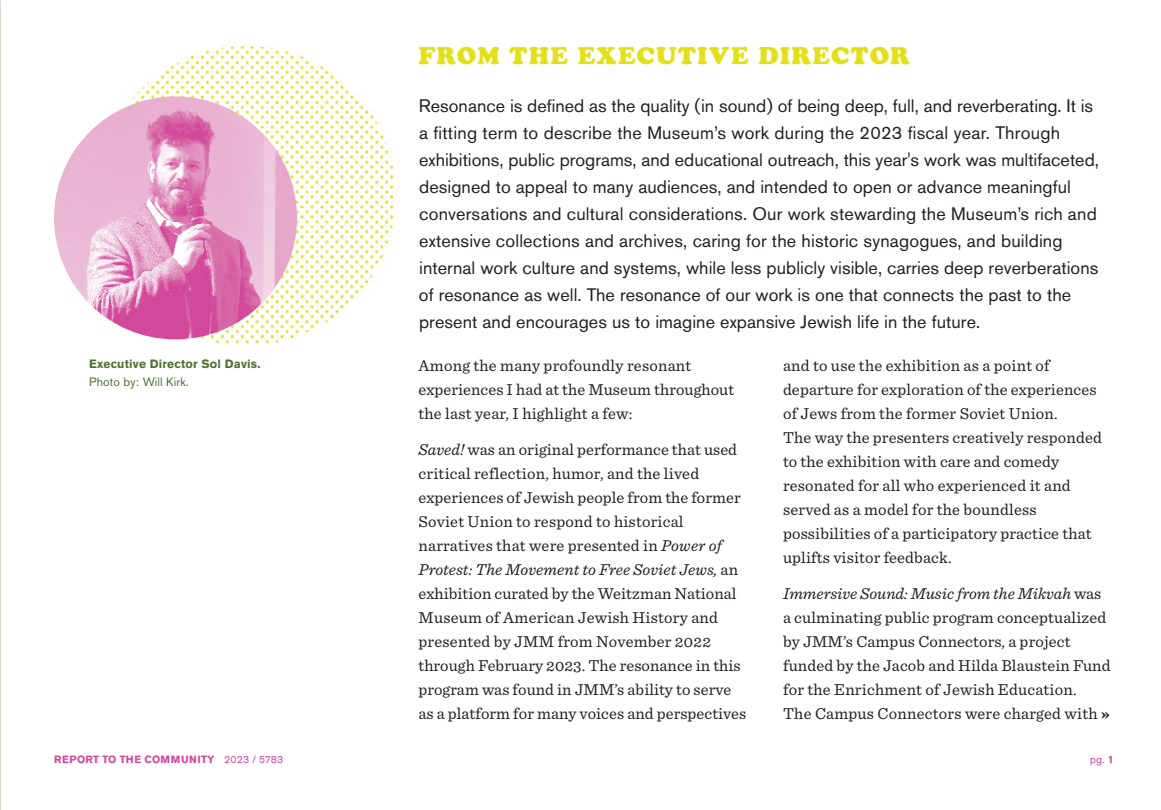
<style>
.page{position:relative;width:1161px;height:810px;background:#fff}
.page>*{position:absolute;margin:0;border:0;box-sizing:border-box;transform-origin:0 0}
.t1{font:24px "Cooper Black Std";letter-spacing:.055em;color:#e2e119}
.t2{font:18px/27px "Akzidenz Grotesk Std";letter-spacing:.005em;color:#231f20}
.t3{font:16.5px/24px "Sentinel";letter-spacing:.01em;color:#231f20}
.t4{font:700 12px "Akzidenz Grotesk Std";letter-spacing:.015em;color:#4e7133}
.t5{font:12px "Akzidenz Grotesk Std";letter-spacing:.015em;color:#4e7133}
.t6{font:700 10.5px "Akzidenz Grotesk Std";letter-spacing:.025em;color:#d2489a}
.t7{font:10.5px "Akzidenz Grotesk Std";color:#d2489a}
.s1{font-style:italic}
.s2{font-weight:700}
.s3{font-weight:400}
</style>
<div class="page">
<img style="left:69px;top:45px;width:327px;height:299px">
<img style="left:54px;top:96px;width:243px;height:243px;border-radius:122px">
<h1 class="t1" style="left:418px;top:41px;width:493px">FROM THE EXECUTIVE DIRECTOR</h1>
<p class="t4" style="left:89px;top:357px;width:173px">Executive Director Sol Davis.</p>
<p class="t5" style="left:89px;top:375px;width:101px">Photo by: Will Kirk.</p>
<p class="t2" style="left:419px;top:92px;width:682px">Resonance is defined as the quality (in sound) of being deep, full, and reverberating. It is a fitting term to describe the Museum’s work during the 2023 fiscal year. Through exhibitions, public programs, and educational outreach, this year's work was multifaceted, designed to appeal to many audiences, and intended to open or advance meaningful conversations and cultural considerations. Our work stewarding the Museum’s rich and extensive collections and archives, caring for the historic synagogues, and building internal work culture and systems, while less publicly visible, carries deep reverberations of resonance as well. The resonance of our work is one that connects the past to the present and encourages us to imagine expansive Jewish life in the future.</p>
<p class="t3" style="left:418px;top:353px;width:317px">Among the many profoundly resonant experiences I had at the Museum throughout the last year, I highlight a few:</p>
<p class="t3" style="left:418px;top:437px;width:329px"><span class="s1">Saved!</span> was an original performance that used critical reflection, humor, and the lived experiences of Jewish people from the former Soviet Union to respond to historical narratives that were presented in <span class="s1">Power of Protest: The Movement to Free Soviet Jews,</span> an exhibition curated by the Weitzman National Museum of American Jewish History and presented by JMM from November 2022 through February 2023. The resonance in this program was found in JMM’s ability to serve as a platform for many voices and perspectives</p>
<p class="t3" style="left:783px;top:353px;width:320px">and to use the exhibition as a point of departure for exploration of the experiences of Jews from the former Soviet Union.<br>The way the presenters creatively responded to the exhibition with care and comedy resonated for all who experienced it and served as a model for the boundless possibilities of a participatory practice that uplifts visitor feedback.</p>
<p class="t3" style="left:783px;top:581px;width:329px"><span class="s1">Immersive Sound: Music from the Mikvah</span> was a culminating public program conceptualized by JMM’s Campus Connectors, a project funded by the Jacob and Hilda Blaustein Fund for the Enrichment of Jewish Education.<br>The Campus Connectors were charged with <span class="s2">»</span></p>
<p class="t6" style="left:54px;top:753px;width:231px">REPORT TO THE COMMUNITY <span class="s3">2023 / 5783</span></p>
<p class="t7" style="left:1090px;top:753px;width:25px">pg. <span class="s2">1</span></p>
</div>
